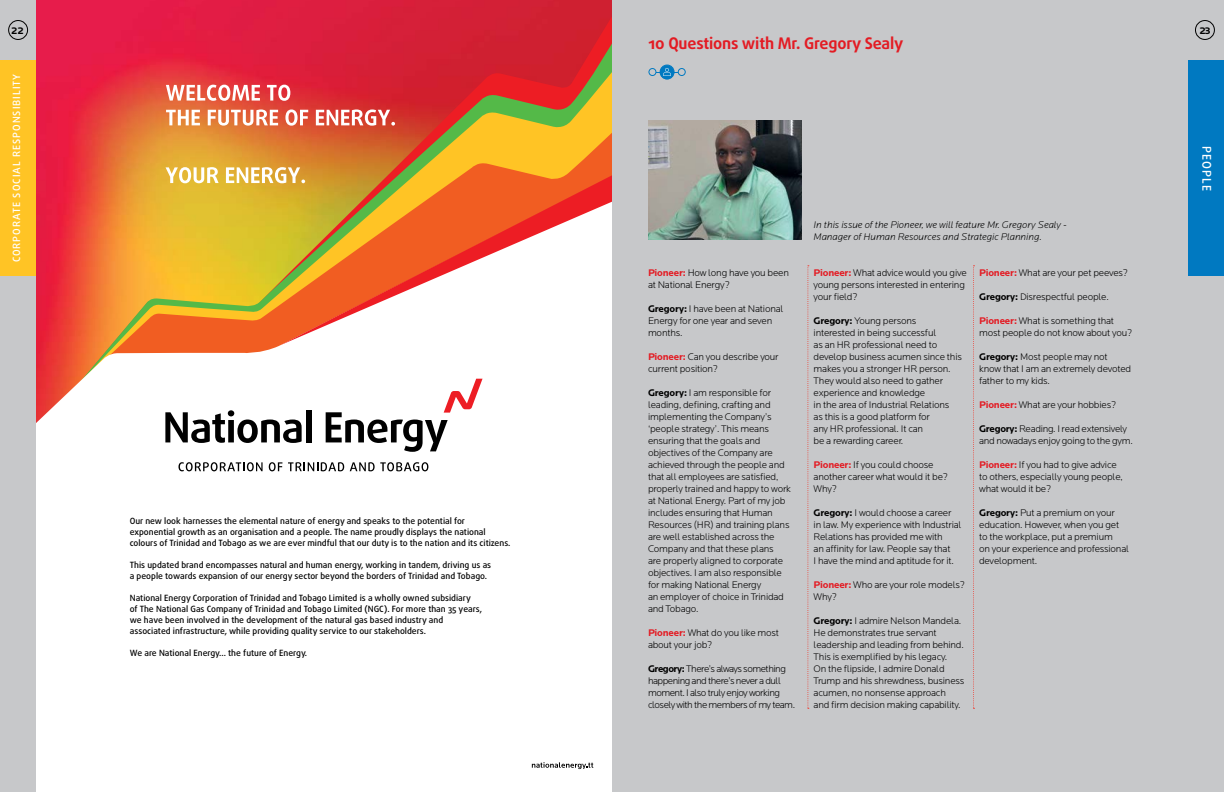
<style>
.page{position:relative;width:1224px;height:792px;background:#fff}
.page>*{position:absolute;margin:0;border:0;box-sizing:border-box;transform-origin:0 0}
.t1{font:700 16px "Daxline Pro";letter-spacing:-.01em;color:#e31b23}
.t2{font:500 12px "Daxline Pro";letter-spacing:.1em;color:#fff}
.t3{font:300 10px/12px "Locator";letter-spacing:-.02em;color:#000}
.t4{font:300 10px/12px "Locator";letter-spacing:-.05em;color:#000}
.t5{font:italic 300 10px/12px "Locator";color:#000}
.t6{font:500 10px "Daxline Pro";letter-spacing:.1em;color:#fff}
.t7{font:700 10px "Locator";color:#000}
.t8{font:500 8.6px/11px "Daxline Pro";color:#000}
.s1{font-weight:700;color:#e31b23}
.s2{font-weight:700}
</style>
<div class="page">
<div style="left:612px;top:0;width:612px;height:792px;background:#c7c8ca"></div>
<div style="left:1188px;top:60px;width:36px;height:216px;background:#0079c1"></div>
<img style="left:648px;top:120px;width:154px;height:120px">
<svg style="left:648px;top:65px;width:38px;height:15px"></svg>
<div style="left:0;top:0;width:36px;height:60px;background:#c7c8ca"></div>
<div style="left:0;top:276px;width:36px;height:516px;background:#c7c8ca"></div>
<div style="left:8px;top:20px;width:20px;height:20px;border:1px solid #000;border-radius:50%"></div>
<div style="left:1195px;top:20px;width:20px;height:20px;border:1px solid #000;border-radius:50%"></div>
<svg style="left:973px;top:265px;width:2px;height:444px"></svg>
<svg style="left:807px;top:265px;width:2px;height:444px"></svg>
<div style="left:0;top:60px;width:36px;height:216px;background:#ffc425"></div>
<img style="left:36px;top:0;width:576px;height:175px">
<svg style="left:93px;top:12px;width:519px;height:27px;fill:#d91e3d"></svg>
<svg style="left:80px;top:39px;width:532px;height:30px"></svg>
<svg style="left:54px;top:69px;width:558px;height:106px"></svg>
<svg style="left:62px;top:130px;width:550px;height:45px"></svg>
<svg style="left:36px;top:175px;width:558px;height:595px"></svg>
<div style="left:306px;top:410px;width:6px;height:32px;background:#000"></div>
<svg style="left:165px;top:410px;width:137px;height:33px"></svg>
<svg style="left:326px;top:379px;width:157px;height:73px"></svg>
<svg style="left:178px;top:462px;width:85px;height:9px"></svg>
<svg style="left:269px;top:462px;width:13px;height:9px"></svg>
<svg style="left:288px;top:462px;width:56px;height:9px"></svg>
<svg style="left:350px;top:462px;width:78px;height:9px"></svg>
<svg style="left:532px;top:762px;width:61px;height:7px"></svg>
<svg style="left:280px;top:174px;width:332px;height:171px"></svg>
<svg style="left:166px;top:85px;width:94px;height:16px"></svg>
<svg style="left:267px;top:85px;width:23px;height:16px"></svg>
<svg style="left:166px;top:110px;width:34px;height:15px"></svg>
<svg style="left:208px;top:109px;width:70px;height:17px"></svg>
<svg style="left:285px;top:109px;width:23px;height:17px"></svg>
<svg style="left:316px;top:109px;width:79px;height:17px"></svg>
<svg style="left:166px;top:167px;width:53px;height:16px"></svg>
<svg style="left:226px;top:167px;width:79px;height:16px"></svg>
<p class="t7" style="left:11px;top:25px;width:14px">22</p>
<p class="t7" style="left:1200px;top:25px;width:12px">23</p>
<p class="t6" style="left:10px;top:262px;width:190px;rotate:-90deg">CORPORATE SOCIAL RESPONSIBILITY</p>
<p class="t8" style="left:130px;top:516px;width:382px">Our new look harnesses the elemental nature of energy and speaks to the potential for exponential growth as an organisation and a people. The name proudly displays the national colours of Trinidad and Tobago as we are ever mindful that our duty is to the nation and its citizens.</p>
<p class="t8" style="left:130px;top:559px;width:363px">This updated brand encompasses natural and human energy, working in tandem, driving us as a people towards expansion of our energy sector beyond the borders of Trinidad and Tobago.</p>
<p class="t8" style="left:130px;top:592px;width:354px">National Energy Corporation of Trinidad and Tobago Limited is a wholly owned subsidiary<br>of The National Gas Company of Trinidad and Tobago Limited (NGC). For more than 35 years, we have been involved in the development of the natural gas based industry and associated infrastructure, while providing quality service to our stakeholders.</p>
<p class="t8" style="left:130px;top:647px;width:179px">We are National Energy... the future of Energy.</p>
<h1 class="t1" style="left:648px;top:33px;width:256px">10 Questions with Mr. Gregory Sealy</h1>
<p class="t3" style="left:648px;top:267px;width:143px"><span class="s1">Pioneer:</span> How long have you been at National Energy?</p>
<p class="t3" style="left:648px;top:303px;width:137px"><span class="s2">Gregory:</span> I have been at National<br>Energy for one year and seven months.</p>
<p class="t3" style="left:648px;top:351px;width:132px"><span class="s1">Pioneer:</span> Can you describe your current position?</p>
<p class="t3" style="left:648px;top:387px;width:145px"><span class="s2">Gregory:</span> I am responsible for leading, defining, crafting and implementing the Company’s ‘people strategy’. This means ensuring that the goals and objectives of the Company are achieved through the people and that all employees are satisfied, properly trained and happy to work at National Energy. Part of my job includes ensuring that Human<br>Resources (HR) and training plans are well established across the<br>Company and that these plans<br>are properly aligned to corporate objectives. I am also responsible for making National Energy<br>an employer of choice in Trinidad and Tobago.</p>
<p class="t3" style="left:648px;top:627px;width:133px"><span class="s1">Pioneer:</span> What do you like most about your job?</p>
<p class="t4" style="left:648px;top:663px;width:149px"><span class="s2">Gregory:</span> There’s always something happening and there’s never a dull moment. I also truly enjoy working closely with the members of my team.</p>
<p class="t5" style="left:814px;top:219px;width:255px">In this issue of the Pioneer, we will feature Mr. Gregory Sealy -<br>Manager of Human Resources and Strategic Planning.</p>
<p class="t3" style="left:814px;top:267px;width:155px"><span class="s1">Pioneer:</span> What advice would you give young persons interested in entering your field?</p>
<p class="t3" style="left:814px;top:315px;width:150px"><span class="s2">Gregory:</span> Young persons<br>interested in being successful<br>as an HR professional need to develop business acumen since this makes you a stronger HR person.<br>They would also need to gather experience and knowledge<br>in the area of Industrial Relations<br>as this is a good platform for<br>any HR professional. It can<br>be a rewarding career.</p>
<p class="t3" style="left:814px;top:459px;width:136px"><span class="s1">Pioneer:</span> If you could choose another career what would it be?<br>Why?</p>
<p class="t3" style="left:814px;top:507px;width:149px"><span class="s2">Gregory:</span> I would choose a career in law. My experience with Industrial Relations has provided me with<br>an affinity for law. People say that<br>I have the mind and aptitude for it.</p>
<p class="t3" style="left:814px;top:579px;width:153px"><span class="s1">Pioneer:</span> Who are your role models?<br>Why?</p>
<p class="t3" style="left:814px;top:615px;width:152px"><span class="s2">Gregory:</span> I admire Nelson Mandela.<br>He demonstrates true servant leadership and leading from behind.<br>This is exemplified by his legacy.<br>On the flipside, I admire Donald Trump and his shrewdness, business acumen, no nonsense approach<br>and firm decision making capability.</p>
<p class="t3" style="left:979px;top:267px;width:150px"><span class="s1">Pioneer:</span> What are your pet peeves?</p>
<p class="t3" style="left:979px;top:291px;width:131px"><span class="s2">Gregory:</span> Disrespectful people.</p>
<p class="t3" style="left:979px;top:315px;width:155px"><span class="s1">Pioneer:</span> What is something that most people do not know about you?</p>
<p class="t3" style="left:979px;top:351px;width:154px"><span class="s2">Gregory:</span> Most people may not know that I am an extremely devoted father to my kids.</p>
<p class="t3" style="left:979px;top:399px;width:138px"><span class="s1">Pioneer:</span> What are your hobbies?</p>
<p class="t3" style="left:979px;top:423px;width:155px"><span class="s2">Gregory:</span> Reading. I read extensively and nowadays enjoy going to the gym.</p>
<p class="t3" style="left:979px;top:459px;width:145px"><span class="s1">Pioneer:</span> If you had to give advice to others, especially young people, what would it be?</p>
<p class="t3" style="left:979px;top:507px;width:151px"><span class="s2">Gregory:</span> Put a premium on your education. However, when you get to the workplace, put a premium<br>on your experience and professional development.</p>
<p class="t2" style="left:1215px;top:146px;width:47px;rotate:90deg">PEOPLE</p>
</div>
